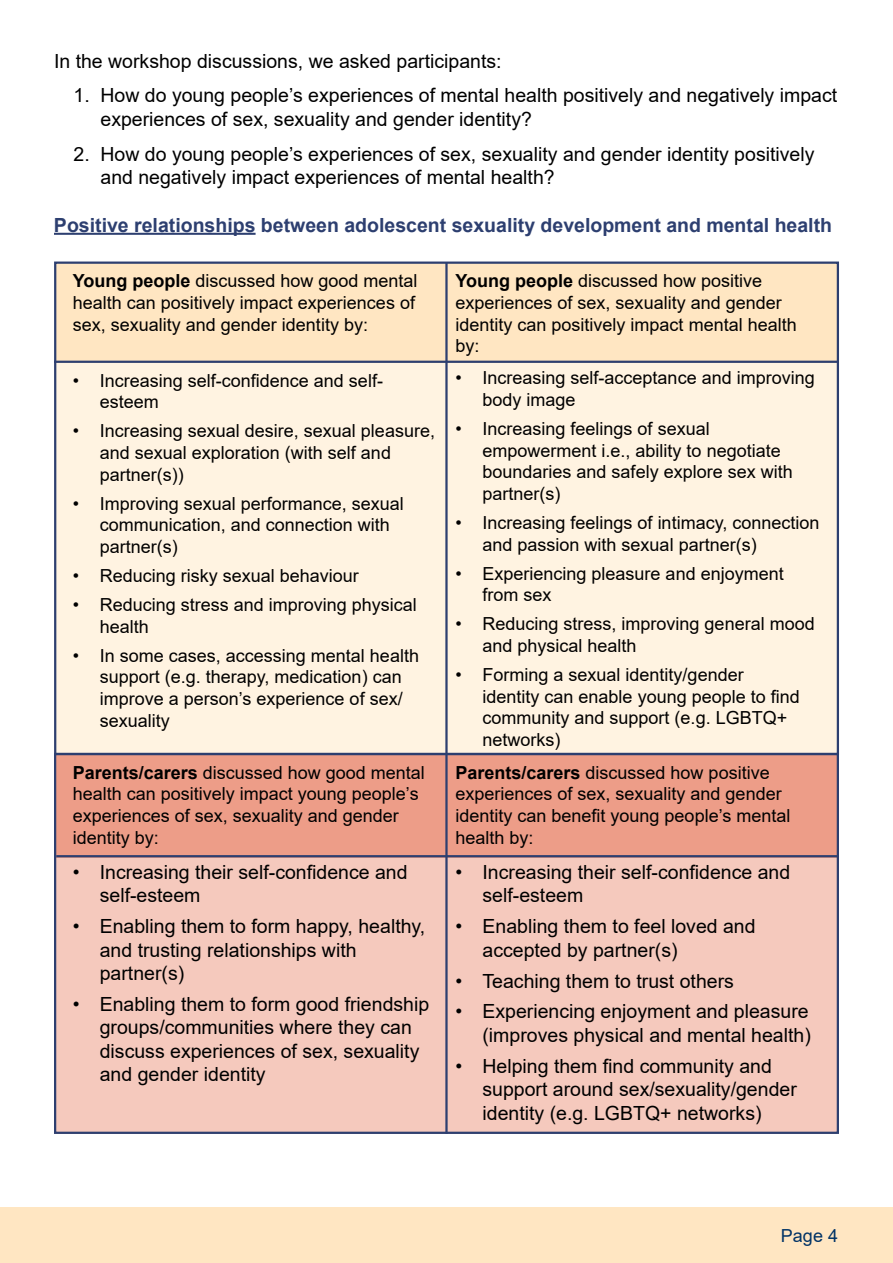
<style>
.page{position:relative;width:893px;height:1263px;background:#fff}
.page>*{position:absolute;margin:0;border:0;box-sizing:border-box;transform-origin:0 0}
.Main_paragraph{font:19.5px/23.4px "Arial";color:#000}
.t1{font:700 19.5px "Arial";color:#2d3f70}
.Main_paragraph-2{font:18px/21.6px "Arial";color:#000}
.t2{font:18px "Arial";color:#036}
.s1{font-weight:700}
</style>
<div class="page">
<div style="left:0;top:1207px;width:893px;height:56px;background:#ffe6c2"></div>
<div style="left:54px;top:857px;width:783px;height:277px;background:#f5c9bd"></div>
<div style="left:55px;top:753px;width:784px;height:104px;background:#ed9d88"></div>
<div style="left:54px;top:362px;width:783px;height:391px;background:#fff3e1"></div>
<div style="left:56px;top:264px;width:781px;height:99px;background:#ffe6c2"></div>
<hr style="left:54px;top:233px;width:202px;height:2px;background:#2d3f70">
<div style="left:54px;top:753px;width:785px;height:381px;border:2px solid #2d3f70"></div>
<hr style="left:445px;top:263px;width:3px;height:871px;background:#2d3f70">
<hr style="left:54px;top:361px;width:785px;height:2px;background:#2d3f70">
<hr style="left:56px;top:855px;width:783px;height:2px;background:#2d3f70">
<p class="Main_paragraph" style="left:54px;top:50px;width:449px">In the workshop discussions, we asked participants:</p>
<p class="Main_paragraph" style="left:100px;top:83px;width:738px;text-indent:-27px">1. How do young people’s experiences of mental health positively and negatively impact experiences of sex, sexuality and gender identity?</p>
<p class="Main_paragraph" style="left:100px;top:142px;width:715px;text-indent:-27px">2. How do young people’s experiences of sex, sexuality and gender identity positively and negatively impact experiences of mental health?</p>
<h3 class="t1" style="left:54px;top:211px;width:780px">Positive relationships between adolescent sexuality development and mental health</h3>
<p class="Main_paragraph-2" style="left:73px;top:270px;width:346px"><span class="s1">Young people</span> discussed how good mental health can positively impact experiences of sex, sexuality and gender identity by:</p>
<p class="Main_paragraph-2" style="left:100px;top:369px;width:285px;text-indent:-27px">• Increasing self-confidence and self&shy;esteem</p>
<p class="Main_paragraph-2" style="left:100px;top:420px;width:337px;text-indent:-27px">• Increasing sexual desire, sexual pleasure, and sexual exploration (with self and partner(s))</p>
<p class="Main_paragraph-2" style="left:100px;top:492px;width:306px;text-indent:-27px">• Improving sexual performance, sexual communication, and connection with partner(s)</p>
<p class="Main_paragraph-2" style="left:73px;top:565px;width:288px">• Reducing risky sexual behaviour</p>
<p class="Main_paragraph-2" style="left:100px;top:594px;width:319px;text-indent:-27px">• Reducing stress and improving physical health</p>
<p class="Main_paragraph-2" style="left:100px;top:645px;width:321px;text-indent:-27px">• In some cases, accessing mental health support (e.g. therapy, medication) can improve a person’s experience of sex/ sexuality</p>
<p class="Main_paragraph-2" style="left:456px;top:270px;width:343px"><span class="s1">Young people</span> discussed how positive experiences of sex, sexuality and gender identity can positively impact mental health by:</p>
<p class="Main_paragraph-2" style="left:483px;top:367px;width:334px;text-indent:-27px">• Increasing self-acceptance and improving body image</p>
<p class="Main_paragraph-2" style="left:483px;top:418px;width:312px;text-indent:-27px">• Increasing feelings of sexual empowerment i.e., ability to negotiate boundaries and safely explore sex with partner(s)</p>
<p class="Main_paragraph-2" style="left:483px;top:512px;width:338px;text-indent:-27px">• Increasing feelings of intimacy, connection and passion with sexual partner(s)</p>
<p class="Main_paragraph-2" style="left:483px;top:562px;width:303px;text-indent:-27px">• Experiencing pleasure and enjoyment from sex</p>
<p class="Main_paragraph-2" style="left:483px;top:613px;width:334px;text-indent:-27px">• Reducing stress, improving general mood and physical health</p>
<p class="Main_paragraph-2" style="left:483px;top:664px;width:319px;text-indent:-27px">• Forming a sexual identity/gender identity can enable young people to find community and support (e.g. LGBTQ+ networks)</p>
<p class="Main_paragraph-2" style="left:73px;top:761px;width:354px"><span class="s1">Parents/carers</span> discussed how good mental health can positively impact young people’s experiences of sex, sexuality and gender identity by:</p>
<p class="Main_paragraph" style="left:100px;top:860px;width:309px;text-indent:-27px">• Increasing their self-confidence and self-esteem</p>
<p class="Main_paragraph" style="left:100px;top:914px;width:327px;text-indent:-27px">• Enabling them to form happy, healthy, and trusting relationships with partner(s)</p>
<p class="Main_paragraph" style="left:100px;top:992px;width:331px;text-indent:-27px">• Enabling them to form good friendship groups/communities where they can discuss experiences of sex, sexuality and gender identity</p>
<p class="Main_paragraph-2" style="left:455px;top:761px;width:336px"><span class="s1">Parents/carers</span> discussed how positive experiences of sex, sexuality and gender identity can benefit young people’s mental health by:</p>
<p class="Main_paragraph" style="left:482px;top:860px;width:309px;text-indent:-27px">• Increasing their self-confidence and self-esteem</p>
<p class="Main_paragraph" style="left:482px;top:914px;width:275px;text-indent:-27px">• Enabling them to feel loved and accepted by partner(s)</p>
<p class="Main_paragraph" style="left:455px;top:969px;width:280px">• Teaching them to trust others</p>
<p class="Main_paragraph" style="left:455px;top:1000px;width:357px;text-align:right">• Experiencing enjoyment and pleasure (improves physical and mental health)</p>
<p class="Main_paragraph" style="left:482px;top:1054px;width:316px;text-indent:-27px">• Helping them find community and support around sex/sexuality/gender identity (e.g. LGBTQ+ networks)</p>
<p class="t2" style="left:781px;top:1223px;width:59px">Page 4</p>
</div>
